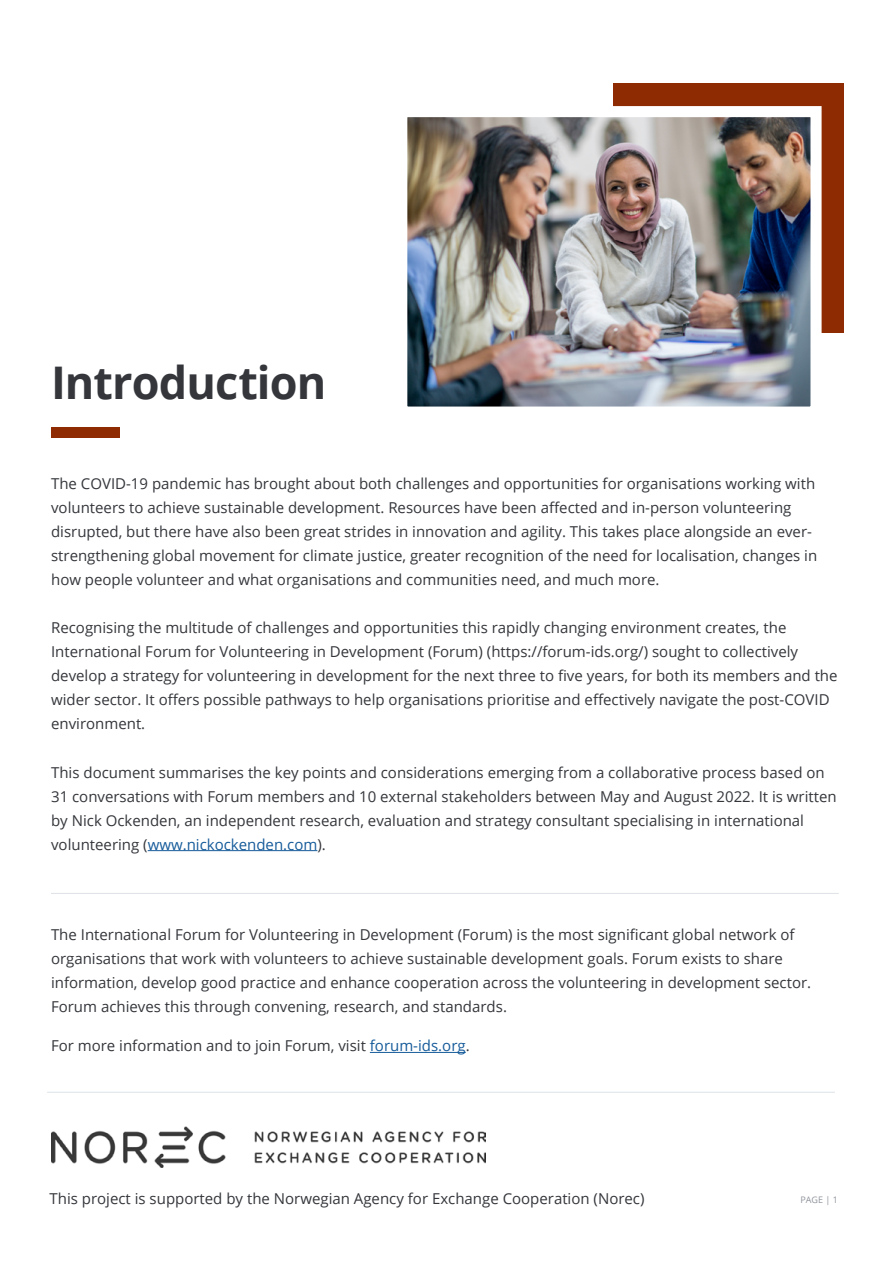
<style>
.page{position:relative;width:893px;height:1263px;background:#fff}
.page>*{position:absolute;margin:0;border:0;box-sizing:border-box;transform-origin:0 0}
.t1{font:700 45px "Open Sans";letter-spacing:-.02em;color:#34363b}
.t2{font:15px/24px "Open Sans";color:#34363b}
.t3{font:9px "Open Sans";color:#8f949b}
.s1{color:#165b9a}
</style>
<div class="page">
<hr style="left:148px;top:850px;width:169px;height:1px;background:#165b9a">
<div style="left:51px;top:427px;width:68px;height:11px;background:#8f2b03"></div>
<hr style="left:51px;top:893px;width:788px;height:1px;background:#dde2e6">
<hr style="left:370px;top:1052px;width:96px;height:1px;background:#165b9a">
<hr style="left:47px;top:1092px;width:788px;height:1px;background:#dde2e6">
<div style="left:613px;top:83px;width:230px;height:250px;background:#8f2b03"></div>
<img style="left:408px;top:118px;width:402px;height:288px">
<div style="left:396px;top:106px;width:426px;height:312px;border:11px solid #fff"></div>
<img style="left:51px;top:1127px;width:434px;height:40px">
<h1 class="t1" style="left:51px;top:351px;width:277px">Introduction</h1>
<p class="t2" style="left:51px;top:472px;width:768px">The COVID-19 pandemic has brought about both challenges and opportunities for organisations working with volunteers to achieve sustainable development. Resources have been affected and in-person volunteering disrupted, but there have also been great strides in innovation and agility. This takes place alongside an ever&shy;strengthening global movement for climate justice, greater recognition of the need for localisation, changes in how people volunteer and what organisations and communities need, and much more.</p>
<p class="t2" style="left:51px;top:616px;width:788px">Recognising the multitude of challenges and opportunities this rapidly changing environment creates, the International Forum for Volunteering in Development (Forum) (https://forum-ids.org/) sought to collectively develop a strategy for volunteering in development for the next three to five years, for both its members and the wider sector. It offers possible pathways to help organisations prioritise and effectively navigate the post-COVID environment.</p>
<p class="t2" style="left:51px;top:760px;width:787px">This document summarises the key points and considerations emerging from a collaborative process based on 31 conversations with Forum members and 10 external stakeholders between May and August 2022. It is written by Nick Ockenden, an independent research, evaluation and strategy consultant specialising in international volunteering (<span class="s1">www.nickockenden.com</span>).</p>
<p class="t2" style="left:51px;top:922px;width:762px">The International Forum for Volunteering in Development (Forum) is the most significant global network of organisations that work with volunteers to achieve sustainable development goals. Forum exists to share information, develop good practice and enhance cooperation across the volunteering in development sector.<br>Forum achieves this through convening, research, and standards.</p>
<p class="t2" style="left:51px;top:1033px;width:420px">For more information and to join Forum, visit <span class="s1">forum-ids.org</span>.</p>
<p class="t2" style="left:50px;top:1186px;width:596px">This project is supported by the Norwegian Agency for Exchange Cooperation (Norec)</p>
<p class="t3" style="left:800px;top:1193px;width:39px">PAGE | 1</p>
</div>
